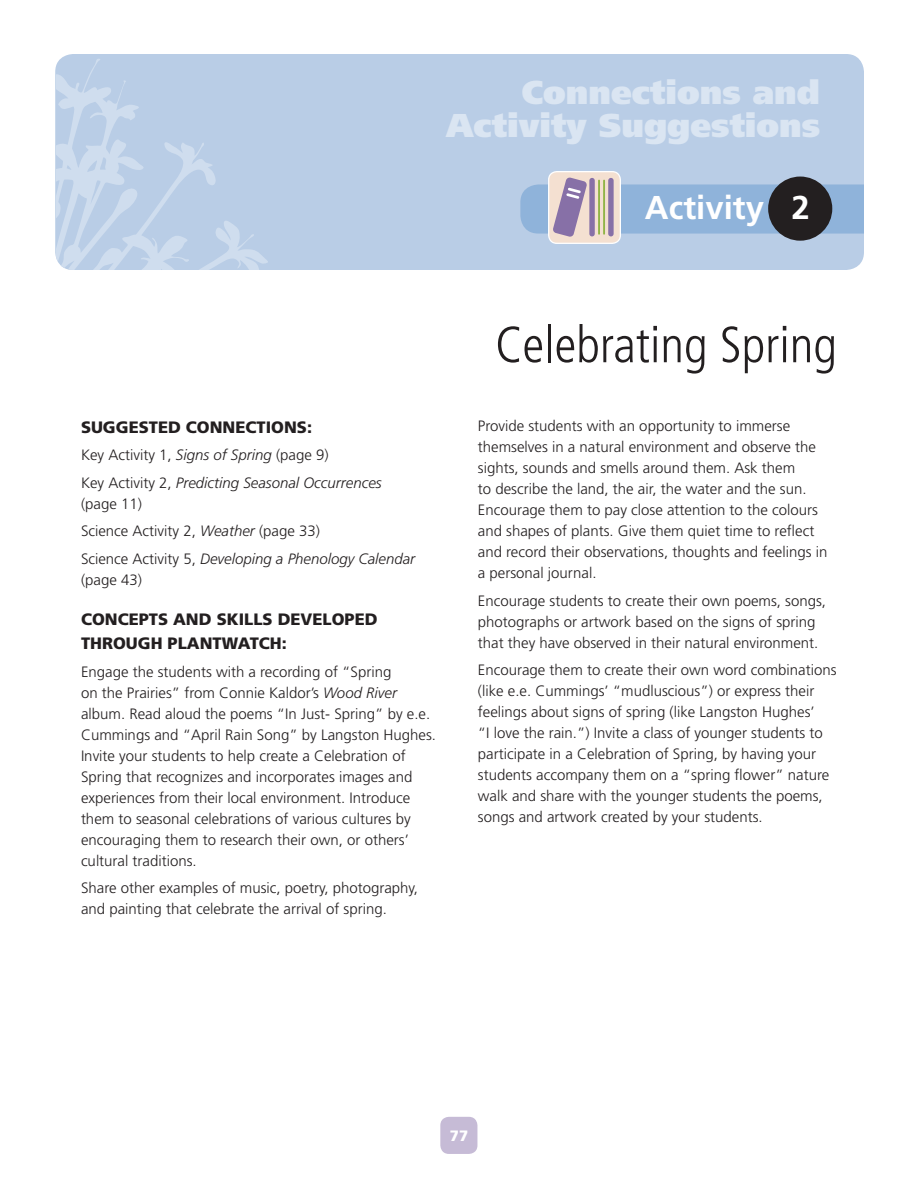
<style>
.page{position:relative;width:918px;height:1188px;background:#fff}
.page>*{position:absolute;margin:0;border:0;box-sizing:border-box;transform-origin:0 0}
.t1{font:300 condensed 51px "Frutiger";color:#231f20}
.t2{font:900 33px/33px "Frutiger";color:#dae5f2;text-align:right}
.t3{font:700 33px "Frutiger";color:#fff}
.t4{font:900 16.5px/24px "Frutiger";color:#231f20}
.t5{font:300 15px/21px "Frutiger";color:#231f20}
.t6{font:italic 300 15px/27.5px "Frutiger";color:#231f20}
.t7{font:900 15px "Frutiger";color:#fff}
.s1{font-style:normal}
.s2{font-style:italic}
</style>
<div class="page">
<div style="left:55px;top:54px;width:809px;height:216px;background:#b9cde6;border-radius:18px"></div>
<svg style="left:56px;top:58px;width:212px;height:212px"></svg>
<svg style="left:768px;top:177px;width:64px;height:64px"></svg>
<div style="left:440px;top:1117px;width:37px;height:37px;background:#c6bbd6;border-radius:9px"></div>
<div style="left:549px;top:172px;width:71px;height:71px;background:#f4e0d1;border-radius:8px"></div>
<div style="left:548px;top:171px;width:73px;height:73px;border:1px solid #fff;border-radius:8px"></div>
<svg style="left:520px;top:177px;width:344px;height:60px"></svg>
<h2 class="t2" style="left:446px;top:79px;width:376px">Connections and<br>Activity Suggestions</h2>
<h2 class="t3" style="left:645px;top:194px;width:167px">Activity 2</h2>
<p class="t4" style="left:81px;top:416px;width:233px">SUGGESTED CONNECTIONS:</p>
<p class="t6" style="left:81px;top:443px;width:302px"><span class="s1">Key Activity 1,</span> Signs of Spring <span class="s1">(page 9)<br>Key Activity 2,</span> Predicting Seasonal Occurrences</p>
<p class="t5" style="left:81px;top:491px;width:336px;line-height:27.5px">(page 11)<br>Science Activity 2, <span class="s2">Weather</span> (page 33)<br>Science Activity 5, <span class="s2">Developing a Phenology Calendar</span></p>
<p class="t5" style="left:81px;top:570px;width:62px">(page 43)</p>
<p class="t4" style="left:81px;top:609px;width:298px">CONCEPTS AND SKILLS DEVELOPED<br>THROUGH PLANTWATCH:</p>
<p class="t5" style="left:81px;top:662px;width:357px">Engage the students with a recording of “Spring<br>on the Prairies” from Connie Kaldor’s <span class="s2">Wood River </span>album. Read aloud the poems “In Just- Spring” by e.e.<br>Cummings and “April Rain Song” by Langston Hughes.<br>Invite your students to help create a Celebration of Spring that recognizes and incorporates images and experiences from their local environment. Introduce them to seasonal celebrations of various cultures by encouraging them to research their own, or others’ cultural traditions.</p>
<p class="t5" style="left:81px;top:878px;width:339px">Share other examples of music, poetry, photography, and painting that celebrate the arrival of spring.</p>
<h1 class="t1" style="left:495px;top:324px;width:343px">Celebrating Spring</h1>
<p class="t5" style="left:478px;top:417px;width:351px">Provide students with an opportunity to immerse themselves in a natural environment and observe the sights, sounds and smells around them. Ask them<br>to describe the land, the air, the water and the sun.<br>Encourage them to pay close attention to the colours and shapes of plants. Give them quiet time to reflect and record their observations, thoughts and feelings in a personal journal.</p>
<p class="t5" style="left:478px;top:591px;width:350px">Encourage students to create their own poems, songs, photographs or artwork based on the signs of spring that they have observed in their natural environment.</p>
<p class="t5" style="left:478px;top:660px;width:360px">Encourage them to create their own word combinations (like e.e. Cummings’ “mudluscious”) or express their feelings about signs of spring (like Langston Hughes’<br>“I love the rain.”) Invite a class of younger students to participate in a Celebration of Spring, by having your students accompany them on a “spring flower” nature walk and share with the younger students the poems, songs and artwork created by your students.</p>
<p class="t7" style="left:450px;top:1129px;width:20px">77</p>
</div>
